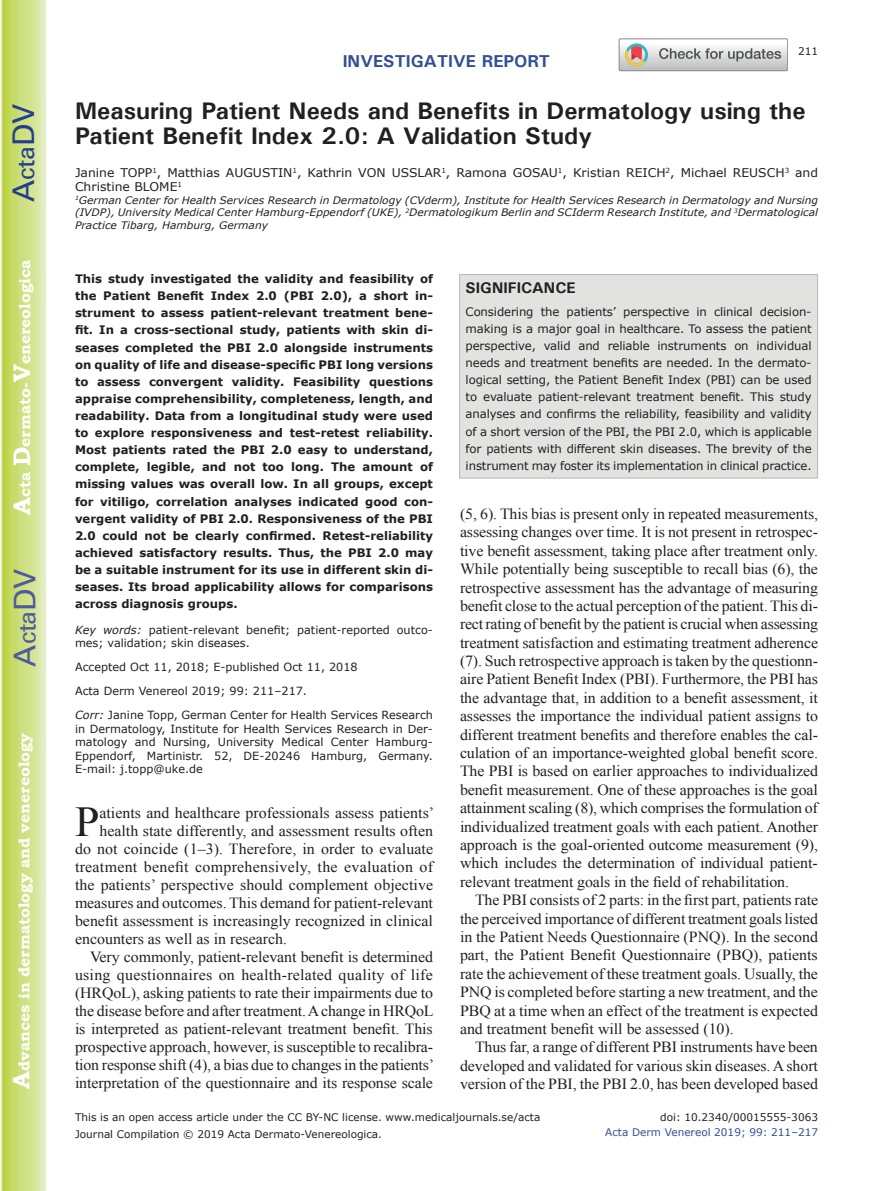
<style>
.page{position:relative;width:893px;height:1191px;background:#fff}
.page>*{position:absolute;margin:0;border:0;box-sizing:border-box;transform-origin:0 0}
.t1{font:42.6px "Times New Roman";color:#231f20}
.t2{font:30px "Univers";color:#4d5a9e}
.t3{font:30px "Univers";color:#253f8e}
.t4{font:700 24px/25.5px "Univers";color:#231f20}
.t5{font:700 17.25px "Univers";color:#324f95}
.t6{font:15.45px/18.5px "Times New Roman";letter-spacing:-.005em;color:#231f20;text-align:justify}
.t7{font:700 15.45px "Bookman Old Style";color:#fff}
.t8{font:15.45px "Times New Roman";letter-spacing:.015em;color:#231f20}
.t9{font:15.45px "Times New Roman";letter-spacing:.02em;color:#231f20}
.t10{font:700 15.45px "Univers";color:#231f20}
.t11{font:12px/14.4px "Verdana";color:#231f20}
.t12{font:700 11.7px/17.1px "Verdana";color:#231f20;text-align:justify}
.t13{font:11.7px/17.1px "Verdana";letter-spacing:-.01em;color:#231f20;text-align:justify}
.t14{font:11.25px/13.5px "Verdana";color:#231f20}
.t15{font:10.5px/16.8px "Verdana";color:#231f20}
.t16{font:10.5px "Verdana";color:#324f95}
.t17{font:italic 10.35px/12.8px "Verdana";color:#231f20;text-align:justify}
.s1{font-size:24px}
.s2{font-style:italic}
</style>
<div class="page">
<svg style="left:1px;top:0;width:45px;height:1191px;background:#cfe084"></svg>
<svg style="left:619px;top:39px;width:169px;height:32px"></svg>
<div style="left:459px;top:274px;width:359px;height:204px;background:#e2e2e1;border:1px solid #bab5b4"></div>
<h2 class="t3" style="left:6px;top:202px;width:100px;rotate:-90deg">A<span class="s1">cta</span>DV</h2>
<p class="t7" style="left:15px;top:515px;width:257px;rotate:-90deg"><span class="s1">A</span>cta <span class="s1">D</span>ermato-<span class="s1">V</span>enereologica</p>
<h2 class="t2" style="left:7px;top:666px;width:100px;rotate:-90deg">A<span class="s1">cta</span>DV</h2>
<p class="t7" style="left:15px;top:1088px;width:357px;rotate:-90deg"><span class="s1">A</span>dvances in dermatology and venereology</p>
<p class="t5" style="left:343px;top:50px;width:209px">INVESTIGATIVE REPORT</p>
<p class="t15" style="left:798px;top:42px;width:22px">211</p>
<h3 class="t4" style="left:75px;top:97px;width:732px">Measuring Patient Needs and Benefits in Dermatology using the<br>Patient Benefit Index 2.0: A Validation Study</h3>
<p class="t11" style="left:75px;top:165px;width:745px">Janine TOPP<sup>1</sup>, Matthias AUGUSTIN<sup>1</sup>, Kathrin VON USSLAR<sup>1</sup>, Ramona GOSAU<sup>1</sup>, Kristian REICH<sup>2</sup>, Michael REUSCH<sup>3</sup> and<br>Christine BLOME<sup>1</sup></p>
<p class="t17" style="left:75px;top:193px;width:745px"><sup>1</sup>German Center for Health Services Research in Dermatology (CVderm), Institute for Health Services Research in Dermatology and Nursing (IVDP), University Medical Center Hamburg-Eppendorf (UKE), <sup>2</sup>Dermatologikum Berlin and SCIderm Research Institute, and <sup>3</sup>Dermatological Practice Tibarg, Hamburg, Germany</p>
<p class="t12" style="left:75px;top:270px;width:359px">This study investigated the validity and feasibility of the Patient Benefit Index 2.0 (PBI 2.0), a short in&shy;strument to assess patient-relevant treatment bene&shy;fit. In a cross-sectional study, patients with skin di&shy;seases completed the PBI 2.0 alongside instruments on quality of life and disease-specific PBI long versions to assess convergent validity. Feasibility questions appraise comprehensibility, completeness, length, and readability. Data from a longitudinal study were used to explore responsiveness and test-retest reliability.<br>Most patients rated the PBI 2.0 easy to understand, complete, legible, and not too long. The amount of missing values was overall low. In all groups, except for vitiligo, correlation analyses indicated good con&shy;vergent validity of PBI 2.0. Responsiveness of the PBI 2.0 could not be clearly confirmed. Retest-reliability achieved satisfactory results. Thus, the PBI 2.0 may be a suitable instrument for its use in different skin di&shy;seases. Its broad applicability allows for comparisons across diagnosis groups.</p>
<p class="t14" style="left:75px;top:622px;width:359px"><span class="s2">Key words:</span> patient-relevant benefit; patient-reported outco&shy;mes; validation; skin diseases.</p>
<p class="t14" style="left:75px;top:655px;width:359px;line-height:24px">Accepted Oct 11, 2018; E-published Oct 11, 2018<br>Acta Derm Venereol 2019; 99: 211–217.<br><span class="s2">Corr:</span> Janine Topp, German Center for Health Services Research</p>
<p class="t14" style="left:75px;top:721px;width:359px;text-align:justify">in Dermatology, Institute for Health Services Research in Der&shy;matology and Nursing, University Medical Center Hamburg-Eppendorf, Martinistr. 52, DE-20246 Hamburg, Germany.<br>E-mail: j.topp@uke.de</p>
<h1 class="t1" style="left:75px;top:793px;width:26px">P</h1>
<p class="t6" style="left:99px;top:803px;width:336px">atients and healthcare professionals assess patients’</p>
<p class="t6" style="left:99px;top:821px;width:335px">health state differently, and assessment results often</p>
<p class="t6" style="left:75px;top:839px;width:360px">do not coincide (1–3). Therefore, in order to evaluate</p>
<p class="t9" style="left:75px;top:856px;width:360px">treatment benefit comprehensively, the evaluation of</p>
<p class="t6" style="left:75px;top:875px;width:360px">the patients’ perspective should complement objective</p>
<p class="t6" style="left:75px;top:893px;width:359px">measures and outcomes. This demand for patient-relevant</p>
<p class="t6" style="left:75px;top:911px;width:360px">benefit assessment is increasingly recognized in clinical</p>
<p class="t6" style="left:75px;top:929px;width:214px">encounters as well as in research.</p>
<p class="t6" style="left:90px;top:947px;width:345px">Very commonly, patient-relevant benefit is determined</p>
<p class="t8" style="left:75px;top:964px;width:359px">using questionnaires on health-related quality of life</p>
<p class="t6" style="left:75px;top:983px;width:360px">(HRQoL), asking patients to rate their impairments due to</p>
<p class="t6" style="left:75px;top:1001px;width:360px">the disease before and after treatment. A change in HRQoL</p>
<p class="t6" style="left:75px;top:1019px;width:359px">is interpreted as patient-relevant treatment benefit. This</p>
<p class="t6" style="left:75px;top:1037px;width:359px">prospective approach, however, is susceptible to recalibra-</p>
<p class="t6" style="left:75px;top:1055px;width:361px">tion response shift (4), a bias due to changes in the patients’</p>
<p class="t6" style="left:75px;top:1073px;width:360px">interpretation of the questionnaire and its response scale</p>
<p class="t10" style="left:466px;top:277px;width:112px">SIGNIFICANCE</p>
<p class="t13" style="left:466px;top:303px;width:348px">Considering the patients’ perspective in clinical decision&shy;making is a major goal in healthcare. To assess the patient perspective, valid and reliable instruments on individual needs and treatment benefits are needed. In the dermato&shy;logical setting, the Patient Benefit Index (PBI) can be used to evaluate patient-relevant treatment benefit. This study analyses and confirms the reliability, feasibility and validity of a short version of the PBI, the PBI 2.0, which is applicable for patients with different skin diseases. The brevity of the instrument may foster its implementation in clinical practice.</p>
<p class="t6" style="left:460px;top:504px;width:360px">(5, 6). This bias is present only in repeated measurements, assessing changes over time. It is not present in retrospec&shy;tive benefit assessment, taking place after treatment only.<br>While potentially being susceptible to recall bias (6), the retrospective assessment has the advantage of measuring benefit close to the actual perception of the patient. This di&shy;rect rating of benefit by the patient is crucial when assessing treatment satisfaction and estimating treatment adherence (7). Such retrospective approach is taken by the questionn&shy;aire Patient Benefit Index (PBI). Furthermore, the PBI has the advantage that, in addition to a benefit assessment, it assesses the importance the individual patient assigns to different treatment benefits and therefore enables the cal&shy;culation of an importance-weighted global benefit score.<br>The PBI is based on earlier approaches to individualized benefit measurement. One of these approaches is the goal attainment scaling (8), which comprises the formulation of individualized treatment goals with each patient. Another approach is the goal-oriented outcome measurement (9), which includes the determination of individual patient&shy;relevant treatment goals in the field of rehabilitation.</p>
<p class="t6" style="left:460px;top:890px;width:360px;text-indent:15px">The PBI consists of 2 parts: in the first part, patients rate the perceived importance of different treatment goals listed in the Patient Needs Questionnaire (PNQ). In the second part, the Patient Benefit Questionnaire (PBQ), patients rate the achievement of these treatment goals. Usually, the PNQ is completed before starting a new treatment, and the PBQ at a time when an effect of the treatment is expected and treatment benefit will be assessed (10).</p>
<p class="t6" style="left:460px;top:1037px;width:360px;text-indent:15px">Thus far, a range of different PBI instruments have been developed and validated for various skin diseases. A short version of the PBI, the PBI 2.0, has been developed based</p>
<p class="t15" style="left:75px;top:1108px;width:467px">This is an open access article under the CC BY-NC license. www.medicaljournals.se/acta<br>Journal Compilation © 2019 Acta Dermato-Venereologica.</p>
<p class="t15" style="left:660px;top:1108px;width:159px">doi: 10.2340/00015555-3063</p>
<p class="t16" style="left:605px;top:1125px;width:214px">Acta Derm Venereol 2019; 99: 211–217</p>
</div>
